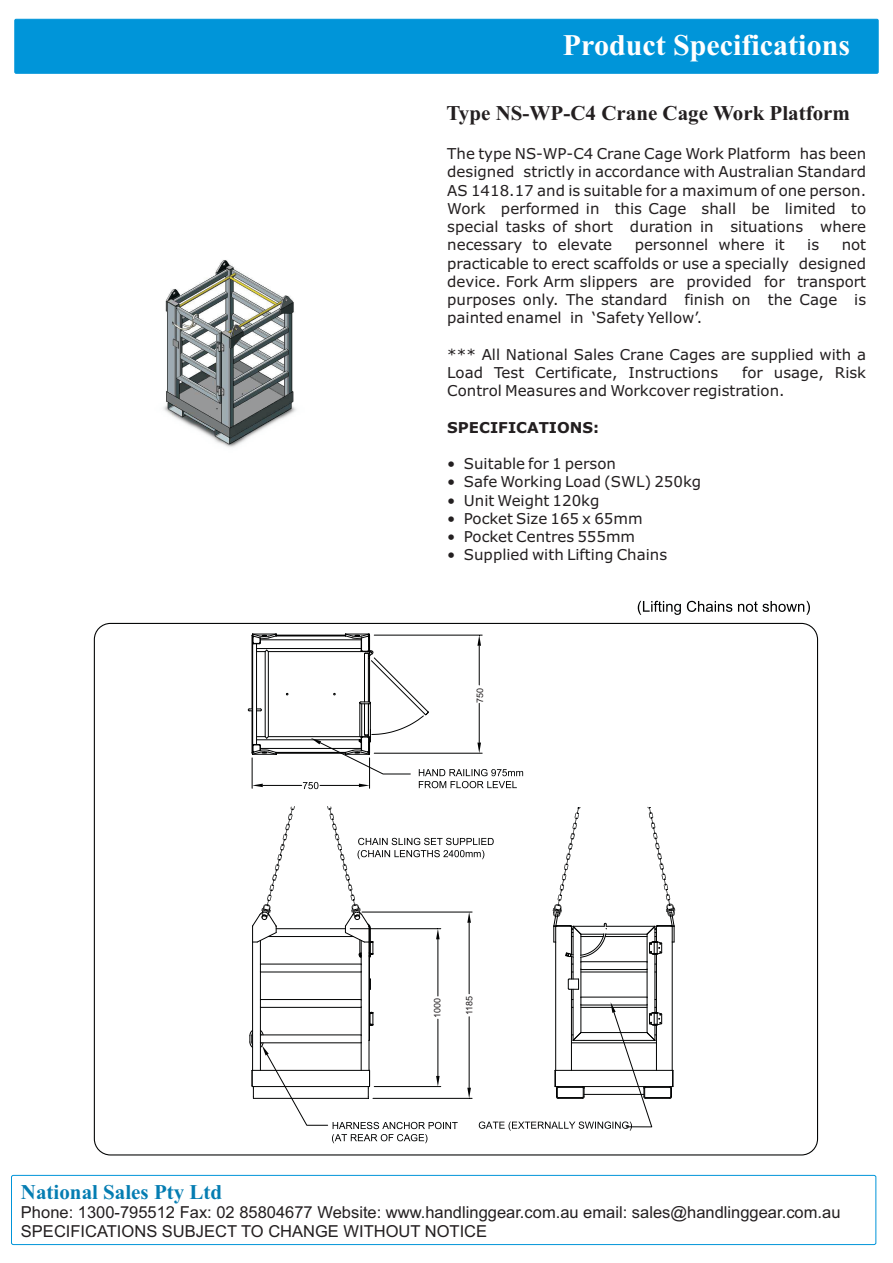
<style>
.page{position:relative;width:893px;height:1263px;background:#fff}
.page>*{position:absolute;margin:0;border:0;box-sizing:border-box;transform-origin:0 0}
.t1{font:700 30px "Times New Roman";color:#fff}
.t2{font:700 21px "Times New Roman";color:#231f20}
.t3{font:700 21px "Times New Roman";color:#057db2}
.t4{font:16.5px/18.5px "Arial";color:#231f20}
.t5{font:15px/18.3px "Verdana";color:#231f20;text-align:justify}
.t6{font:700 15px "Verdana";color:#231f20}
.t7{font:9px "Arial";color:#231f20}
</style>
<div class="page">
<img style="left:163px;top:260px;width:133px;height:188px">
<svg style="left:637px;top:601px;width:173px;height:14px"></svg>
<hr style="left:265px;top:652px;width:1px;height:85px;background:#010202">
<hr style="left:268px;top:652px;width:1px;height:85px;background:#010202">
<hr style="left:268px;top:651px;width:93px;height:1px;background:#010202">
<hr style="left:256px;top:648px;width:105px;height:1px;background:#010202">
<hr style="left:256px;top:740px;width:105px;height:1px;background:#010202">
<hr style="left:268px;top:736px;width:93px;height:1px;background:#010202">
<svg style="left:257px;top:736px;width:11px;height:2px"></svg>
<hr style="left:256px;top:644px;width:1px;height:100px;background:#010202">
<hr style="left:276px;top:636px;width:69px;height:1px;background:#010202">
<hr style="left:260px;top:640px;width:101px;height:1px;background:#010202">
<hr style="left:260px;top:748px;width:101px;height:1px;background:#010202">
<hr style="left:276px;top:635px;width:69px;height:1px;background:#010202">
<hr style="left:276px;top:752px;width:69px;height:1px;background:#010202">
<hr style="left:276px;top:753px;width:69px;height:1px;background:#010202">
<svg style="left:252px;top:634px;width:25px;height:18px"></svg>
<hr style="left:252px;top:636px;width:1px;height:116px;background:#010202">
<svg style="left:248px;top:709px;width:13px;height:3px"></svg>
<svg style="left:249px;top:806px;width:426px;height:337px"></svg>
<hr style="left:252px;top:758px;width:1px;height:30px;background:#010202">
<hr style="left:263px;top:785px;width:38px;height:1px;background:#010202">
<svg style="left:252px;top:784px;width:11px;height:3px"></svg>
<svg style="left:252px;top:744px;width:25px;height:11px"></svg>
<svg style="left:303px;top:634px;width:220px;height:155px"></svg>
<div style="left:15px;top:19px;width:863px;height:54px;background:#0095d9;border:1px solid #0095d9"></div>
<div style="left:11px;top:1175px;width:865px;height:70px;border:1px solid #0095d9;border-radius:2px"></div>
<h1 class="t1" style="left:563px;top:35px;width:288px">Product Specifications</h1>
<h2 class="t2" style="left:446px;top:105px;width:405px">Type NS-WP-C4 Crane Cage Work Platform</h2>
<p class="t5" style="left:447px;top:146px;width:420px">The type NS-WP-C4 Crane Cage Work Platform has been designed strictly in accordance with Australian Standard AS 1418.17 and is suitable for a maximum of one person.<br>Work performed in this Cage shall be limited to special tasks of short duration in situations where necessary to elevate</p>
<p class="t5" style="left:634px;top:237px;width:152px">personnel where it</p>
<p class="t5" style="left:807px;top:237px;width:13px">is</p>
<p class="t5" style="left:447px;top:237px;width:420px;text-indent:394px">not practicable to erect scaffolds or use a specially designed device. Fork Arm slippers are provided for transport purposes only. The standard finish on the Cage is painted enamel in ‘Safety Yellow’.</p>
<p class="t5" style="left:447px;top:346px;width:420px">*** All National Sales Crane Cages are supplied with a<br>Load Test Certificate, Instructions</p>
<p class="t5" style="left:447px;top:365px;width:420px;text-indent:295px">for usage, Risk<br>Control Measures and Workcover registration.</p>
<p class="t6" style="left:447px;top:421px;width:153px">SPECIFICATIONS:</p>
<p class="t5" style="left:447px;top:456px;width:170px">• Suitable for 1 person</p>
<p class="t5" style="left:447px;top:474px;width:255px">• Safe Working Load (SWL) 250kg</p>
<p class="t5" style="left:447px;top:492px;width:154px">• Unit Weight 120kg</p>
<p class="t5" style="left:447px;top:510px;width:197px">• Pocket Size 165 x 65mm</p>
<p class="t5" style="left:447px;top:529px;width:189px">• Pocket Centres 555mm</p>
<p class="t5" style="left:447px;top:547px;width:221px">• Supplied with Lifting Chains</p>
<p class="t7" style="left:476px;top:703px;width:17px;rotate:-90deg">750</p>
<p class="t7" style="left:434px;top:1018px;width:22px;rotate:-90deg">1000</p>
<p class="t7" style="left:466px;top:1015px;width:21px;rotate:-90deg">1185</p>
<h2 class="t3" style="left:21px;top:1185px;width:203px">National Sales Pty Ltd</h2>
<p class="t4" style="left:21px;top:1205px;width:821px">Phone: 1300-795512 Fax: 02 85804677 Website: www.handlinggear.com.au email: sales@handlinggear.com.au<br>SPECIFICATIONS SUBJECT TO CHANGE WITHOUT NOTICE</p>
</div>
